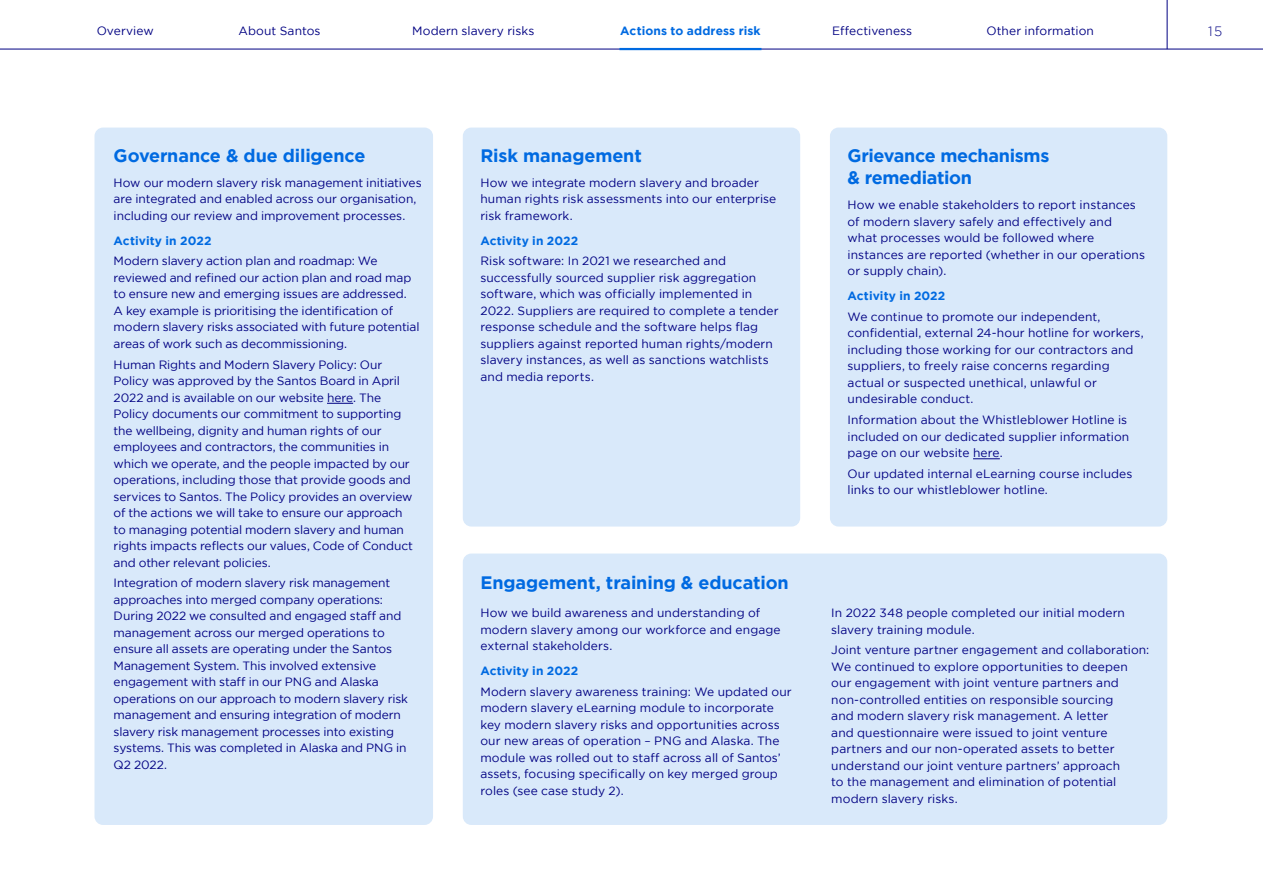
<style>
.page{position:relative;width:1263px;height:893px;background:#fff}
.page>*{position:absolute;margin:0;border:0;box-sizing:border-box;transform-origin:0 0}
.t1{font:700 18px/22.5px "Gotham";letter-spacing:-.01em;color:#006ae1}
.t2{font:300 13.5px "Gotham";color:#000082}
.t3{font:12px/16.5px "Gotham";color:#000082}
.t4{font:700 12px "Gotham";letter-spacing:.01em;color:#006ae1}
</style>
<div class="page">
<div style="left:95px;top:128px;width:338px;height:697px;background:#d9e9fa;border-radius:9px"></div>
<svg style="left:327px;top:403px;width:26px;height:1px"></svg>
<div style="left:463px;top:128px;width:337px;height:399px;background:#d9e9fa;border-radius:9px"></div>
<div style="left:463px;top:554px;width:704px;height:271px;background:#d9e9fa;border-radius:9px"></div>
<div style="left:830px;top:128px;width:337px;height:399px;background:#d9e9fa;border-radius:9px"></div>
<svg style="left:973px;top:458px;width:27px;height:1px"></svg>
<hr style="left:1167px;top:0;width:1px;height:49px;background:#000082">
<hr style="left:0;top:49px;width:1263px;height:1px;background:#000082">
<hr style="left:619px;top:48px;width:142px;height:2px;background:#006ae1">
<p class="t3" style="left:97px;top:22px;width:59px">Overview</p>
<p class="t3" style="left:239px;top:22px;width:83px">About Santos</p>
<p class="t3" style="left:412px;top:22px;width:124px">Modern slavery risks</p>
<p class="t4" style="left:620px;top:24px;width:142px">Actions to address risk</p>
<p class="t3" style="left:832px;top:22px;width:82px">Effectiveness</p>
<p class="t3" style="left:986px;top:22px;width:109px">Other information</p>
<p class="t2" style="left:1208px;top:24px;width:16px">15</p>
<h1 class="t1" style="left:114px;top:144px;width:253px">Governance &amp; due diligence</h1>
<p class="t3" style="left:114px;top:174px;width:309px">How our modern slavery risk management initiatives are integrated and enabled across our organisation, including our review and improvement processes.</p>
<p class="t4" style="left:114px;top:233px;width:99px">Activity in 2022</p>
<p class="t3" style="left:114px;top:253px;width:307px">Modern slavery action plan and roadmap: We reviewed and refined our action plan and road map to ensure new and emerging issues are addressed.<br>A key example is prioritising the identification of modern slavery risks associated with future potential areas of work such as decommissioning.</p>
<p class="t3" style="left:114px;top:356px;width:301px">Human Rights and Modern Slavery Policy: Our Policy was approved by the Santos Board in April 2022 and is available on our website here. The Policy documents our commitment to supporting the wellbeing, dignity and human rights of our employees and contractors, the communities in which we operate, and the people impacted by our operations, including those that provide goods and services to Santos. The Policy provides an overview of the actions we will take to ensure our approach to managing potential modern slavery and human rights impacts reflects our values, Code of Conduct and other relevant policies.</p>
<p class="t3" style="left:114px;top:575px;width:296px">Integration of modern slavery risk management approaches into merged company operations:<br>During 2022 we consulted and engaged staff and management across our merged operations to ensure all assets are operating under the Santos Management System. This involved extensive engagement with staff in our PNG and Alaska operations on our approach to modern slavery risk management and ensuring integration of modern slavery risk management processes into existing systems. This was completed in Alaska and PNG in Q2 2022.</p>
<h1 class="t1" style="left:480px;top:144px;width:163px">Risk management</h1>
<p class="t3" style="left:480px;top:174px;width:297px">How we integrate modern slavery and broader human rights risk assessments into our enterprise risk framework.</p>
<p class="t4" style="left:480px;top:233px;width:99px">Activity in 2022</p>
<p class="t3" style="left:480px;top:253px;width:300px">Risk software: In 2021 we researched and successfully sourced supplier risk aggregation software, which was officially implemented in 2022. Suppliers are required to complete a tender response schedule and the software helps flag suppliers against reported human rights/modern slavery instances, as well as sanctions watchlists and media reports.</p>
<h1 class="t1" style="left:480px;top:571px;width:310px">Engagement, training &amp; education</h1>
<p class="t3" style="left:480px;top:604px;width:302px">How we build awareness and understanding of modern slavery among our workforce and engage external stakeholders.</p>
<p class="t4" style="left:480px;top:664px;width:99px">Activity in 2022</p>
<p class="t3" style="left:480px;top:683px;width:313px">Modern slavery awareness training: We updated our modern slavery eLearning module to incorporate key modern slavery risks and opportunities across our new areas of operation – PNG and Alaska. The module was rolled out to staff across all of Santos’ assets, focusing specifically on key merged group roles (see case study 2).</p>
<h1 class="t1" style="left:847px;top:144px;width:203px">Grievance mechanisms &amp; remediation</h1>
<p class="t3" style="left:847px;top:196px;width:299px">How we enable stakeholders to report instances of modern slavery safely and effectively and<br>what processes would be followed where instances are reported (whether in our operations or supply chain).</p>
<p class="t4" style="left:847px;top:289px;width:99px">Activity in 2022</p>
<p class="t3" style="left:847px;top:308px;width:298px">We continue to promote our independent, confidential, external 24-hour hotline for workers, including those working for our contractors and suppliers, to freely raise concerns regarding actual or suspected unethical, unlawful or undesirable conduct.</p>
<p class="t3" style="left:847px;top:411px;width:283px">Information about the Whistleblower Hotline is included on our dedicated supplier information page on our website here.</p>
<p class="t3" style="left:847px;top:465px;width:286px">Our updated internal eLearning course includes links to our whistleblower hotline.</p>
<p class="t3" style="left:831px;top:604px;width:295px">In 2022 348 people completed our initial modern slavery training module.</p>
<p class="t3" style="left:831px;top:642px;width:319px">Joint venture partner engagement and collaboration:<br>We continued to explore opportunities to deepen our engagement with joint venture partners and non-controlled entities on responsible sourcing<br>and modern slavery risk management. A letter<br>and questionnaire were issued to joint venture partners and our non-operated assets to better understand our joint venture partners’ approach<br>to the management and elimination of potential modern slavery risks.</p>
</div>
